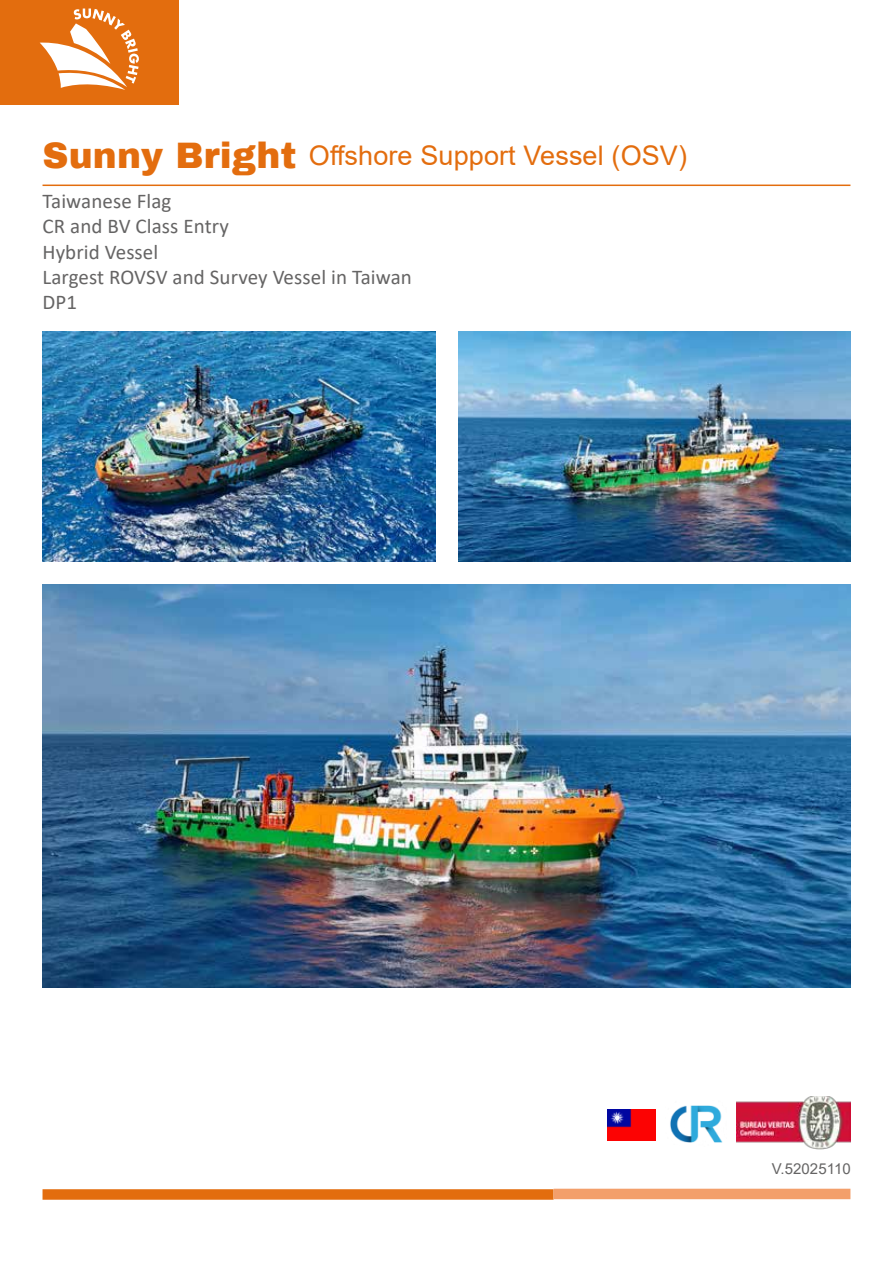
<style>
.page{position:relative;width:893px;height:1263px;background:#fff}
.page>*{position:absolute;margin:0;border:0;box-sizing:border-box;transform-origin:0 0}
.t1{font:27px "Arial";letter-spacing:.005em;color:#e36d0e}
.t2{font:21px/25.2px "Calibri";letter-spacing:.005em;color:#656464}
.t3{font:15px "Arial";letter-spacing:.005em;color:#656464}
.s1{font-family:"Archivo";font-weight:900;font-size:36px}
</style>
<div class="page">
<img style="left:670px;top:1105px;width:53px;height:38px">
<img style="left:736px;top:1096px;width:115px;height:53px">
<div style="left:43px;top:1189px;width:511px;height:11px;background:#e36d0e"></div>
<div style="left:554px;top:1189px;width:296px;height:10px;background:#f39f6b"></div>
<div style="left:0;top:0;width:179px;height:104px;background:#e36d0e"></div>
<hr style="left:43px;top:185px;width:807px;height:1px;background:#e36d0e">
<img style="left:43px;top:584px;width:807px;height:403px">
<img style="left:458px;top:332px;width:392px;height:229px">
<img style="left:43px;top:332px;width:392px;height:229px">
<svg style="left:40px;top:9px;width:99px;height:81px"></svg>
<img style="left:607px;top:1110px;width:48px;height:30px">
<p class="t1" style="left:43px;top:137px;width:646px"><span class="s1">Sunny Bright</span> Offshore Support Vessel (OSV)</p>
<p class="t2" style="left:43px;top:188px;width:371px">Taiwanese Flag<br>CR and BV Class Entry<br>Hybrid Vessel<br>Largest ROVSV and Survey Vessel in Taiwan<br>DP1</p>
<p class="t3" style="left:772px;top:1158px;width:81px">V.52025110</p>
</div>
